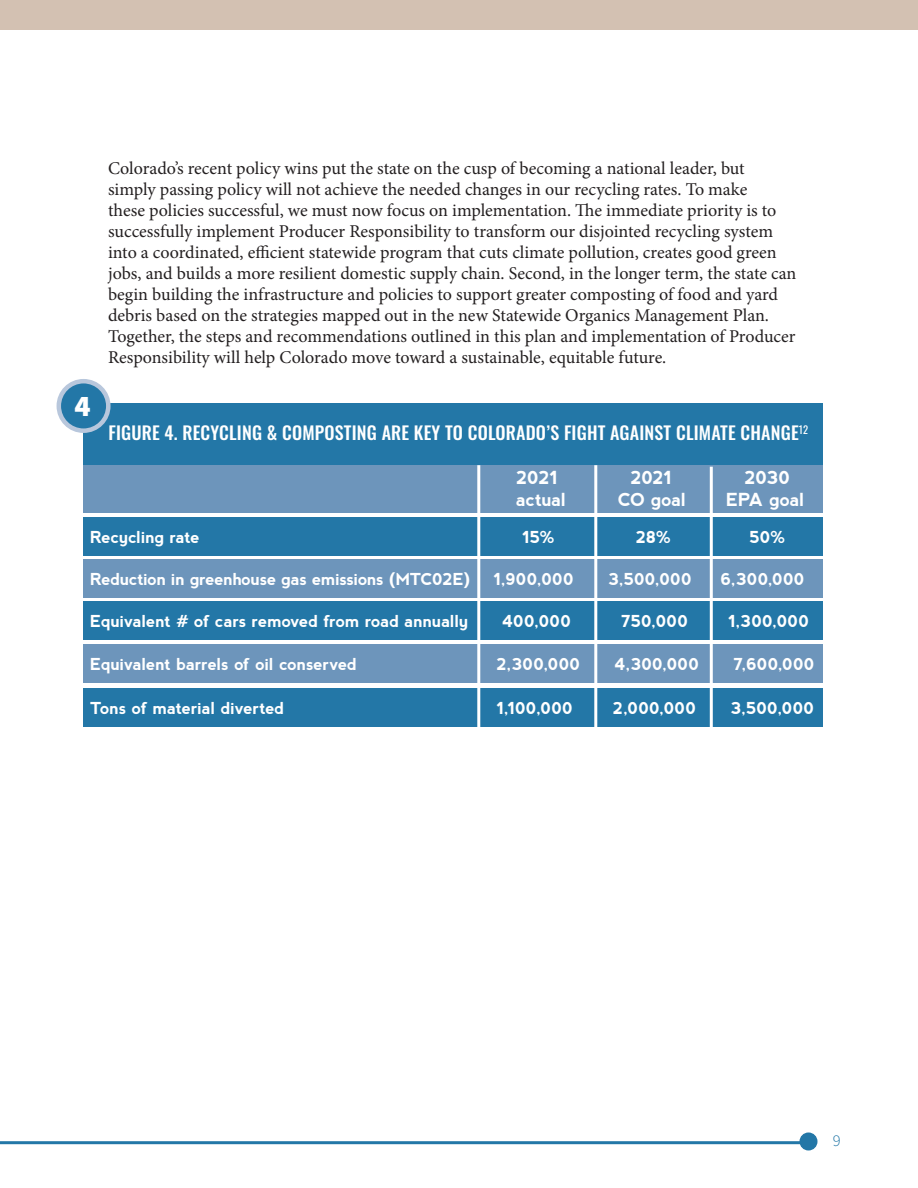
<style>
.page{position:relative;width:918px;height:1188px;background:#fff}
.page>*{position:absolute;margin:0;border:0;box-sizing:border-box;transform-origin:0 0}
.t1{font:900 30px "Source Sans Pro";color:#fff}
.t2{font:18px/21px "Minion Pro";color:#231f20}
.t3{font:500 18px "Oswald";letter-spacing:.01em;color:#fff}
.Heading_2__Text_Chap{font:700 18px "nevis";letter-spacing:-.015em;color:#fff}
.Footnotes{font:700 16.5px "nevis";letter-spacing:-.01em;color:#fff}
.t4{font:300 16.5px "Source Sans Pro";color:#2377a7}
</style>
<div class="page">
<hr style="left:0;top:1141px;width:808px;height:3px;background:#2377a7">
<div style="left:800px;top:1133px;width:17px;height:17px;background:#2377a7;border-radius:50%"></div>
<div style="left:800px;top:1132px;width:18px;height:18px;border:2px solid #2377a7;border-radius:50%"></div>
<div style="left:0;top:0;width:918px;height:30px;background:#d3c1b2"></div>
<div style="left:84px;top:404px;width:746px;height:61px;background:#2377a7"></div>
<div style="left:84px;top:465px;width:746px;height:48px;background:#6d95bb"></div>
<div style="left:84px;top:517px;width:746px;height:39px;background:#2377a7"></div>
<div style="left:84px;top:559px;width:744px;height:39px;background:#6d95bb"></div>
<div style="left:84px;top:601px;width:744px;height:39px;background:#2377a7"></div>
<div style="left:84px;top:645px;width:742px;height:38px;background:#6d95bb"></div>
<div style="left:84px;top:688px;width:742px;height:39px;background:#2377a7"></div>
<hr style="left:477px;top:465px;width:3px;height:266px;background:#fff">
<hr style="left:594px;top:465px;width:3px;height:266px;background:#fff">
<hr style="left:710px;top:467px;width:3px;height:265px;background:#fff">
<div style="left:59px;top:381px;width:49px;height:50px;background:#2377a7;border-radius:50%"></div>
<div style="left:57px;top:379px;width:54px;height:54px;border:4px solid #b8c7dc;border-radius:50%"></div>
<div style="left:824px;top:374px;width:43px;height:378px;background:#fff"></div>
<p class="t1" style="left:74px;top:385px;width:18px">4</p>
<p class="t2" style="left:108px;top:157px;width:690px">Colorado’s recent policy wins put the state on the cusp of becoming a national leader, but simply passing policy will not achieve the needed changes in our recycling rates. To make<br>these policies successful, we must now focus on implementation. The immediate priority is to successfully implement Producer Responsibility to transform our disjointed recycling system into a coordinated, efficient statewide program that cuts climate pollution, creates good green jobs, and builds a more resilient domestic supply chain. Second, in the longer term, the state can begin building the infrastructure and policies to support greater composting of food and yard debris based on the strategies mapped out in the new Statewide Organics Management Plan.<br>Together, the steps and recommendations outlined in this plan and implementation of Producer Responsibility will help Colorado move toward a sustainable, equitable future.</p>
<p class="t3" style="left:108px;top:423px;width:701px">FIGURE 4. RECYCLING &amp; COMPOSTING ARE KEY TO COLORADO’S FIGHT AGAINST CLIMATE CHANGE<sup>12</sup></p>
<p class="Heading_2__Text_Chap" style="left:516px;top:468px;width:43px">2021</p>
<p class="Heading_2__Text_Chap" style="left:630px;top:468px;width:43px">2021</p>
<p class="Heading_2__Text_Chap" style="left:745px;top:468px;width:48px">2030</p>
<p class="Heading_2__Text_Chap" style="left:516px;top:489px;width:52px">actual</p>
<p class="Heading_2__Text_Chap" style="left:618px;top:489px;width:70px">CO goal</p>
<p class="Heading_2__Text_Chap" style="left:726px;top:489px;width:80px">EPA goal</p>
<p class="Footnotes" style="left:90px;top:528px;width:111px">Recycling rate</p>
<p class="Footnotes" style="left:522px;top:528px;width:34px">15%</p>
<p class="Footnotes" style="left:636px;top:528px;width:37px">28%</p>
<p class="Footnotes" style="left:749px;top:528px;width:38px">50%</p>
<p class="Footnotes" style="left:90px;top:570px;width:382px">Reduction in greenhouse gas emissions (MTC02E)</p>
<p class="Footnotes" style="left:493px;top:570px;width:82px">1,900,000</p>
<p class="Footnotes" style="left:608px;top:570px;width:86px">3,500,000</p>
<p class="Footnotes" style="left:720px;top:570px;width:86px">6,300,000</p>
<p class="Footnotes" style="left:90px;top:612px;width:380px">Equivalent # of cars removed from road annually</p>
<p class="Footnotes" style="left:502px;top:612px;width:71px">400,000</p>
<p class="Footnotes" style="left:621px;top:612px;width:69px">750,000</p>
<p class="Footnotes" style="left:728px;top:612px;width:83px">1,300,000</p>
<p class="Footnotes" style="left:90px;top:655px;width:268px">Equivalent barrels of oil conserved</p>
<p class="Footnotes" style="left:496px;top:655px;width:86px">2,300,000</p>
<p class="Footnotes" style="left:615px;top:655px;width:86px">4,300,000</p>
<p class="Footnotes" style="left:733px;top:655px;width:83px">7,600,000</p>
<p class="Footnotes" style="left:90px;top:699px;width:196px">Tons of material diverted</p>
<p class="Footnotes" style="left:496px;top:699px;width:78px">1,100,000</p>
<p class="Footnotes" style="left:613px;top:699px;width:85px">2,000,000</p>
<p class="Footnotes" style="left:730px;top:699px;width:86px">3,500,000</p>
<p class="t4" style="left:833px;top:1130px;width:9px">9</p>
</div>
